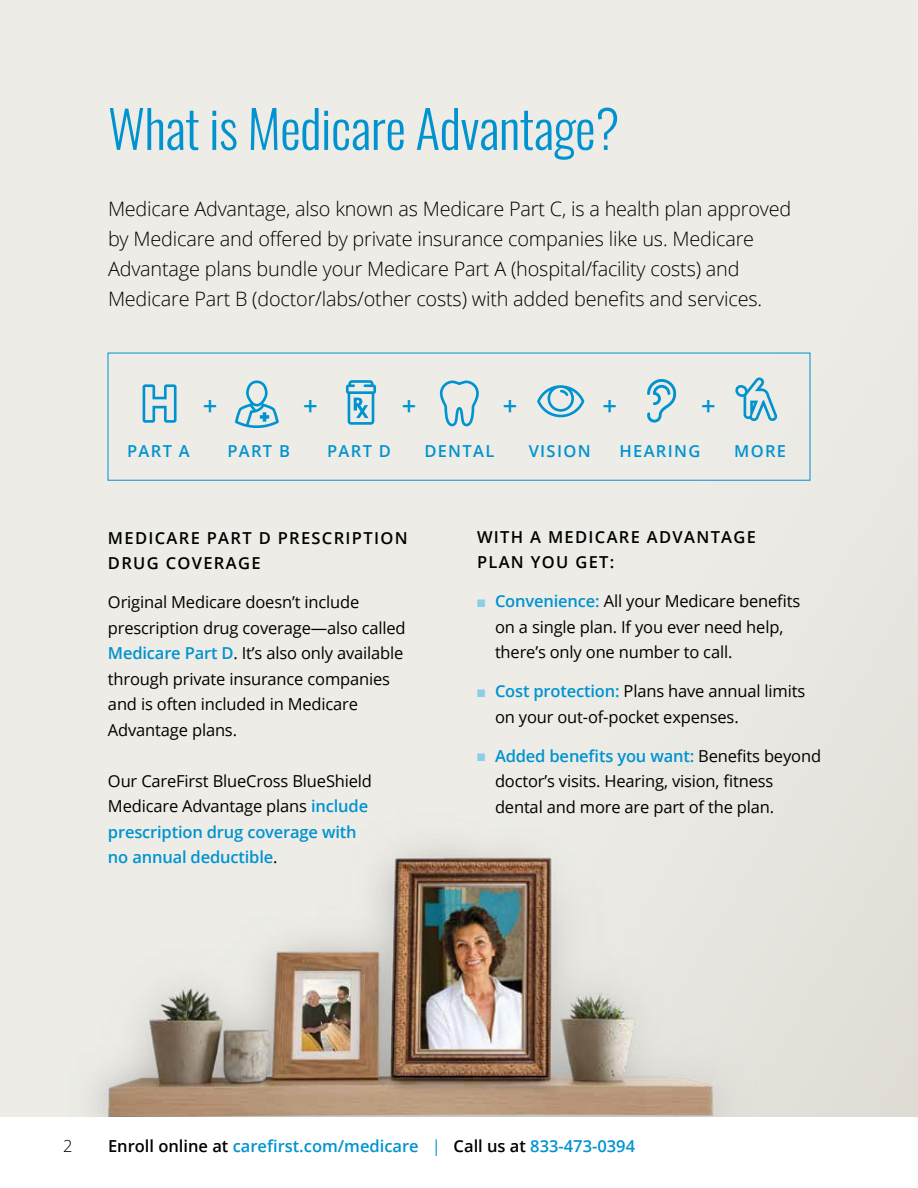
<style>
.page{position:relative;width:918px;height:1188px;background:#fff}
.page>*{position:absolute;margin:0;border:0;box-sizing:border-box;transform-origin:0 0}
.t1{font:300 51.75px "Oswald";letter-spacing:-.01em;color:#0093d0}
.t2{font:600 25.5px "Open Sans";color:#0093d0}
.t3{font:300 19.8px/30px "Open Sans";letter-spacing:-.01em;color:#000}
.t4{font:16.5px/25.5px "Open Sans";letter-spacing:-.01em;color:#000}
.t5{font:600 16.5px "Open Sans";color:#0093d0}
.t6{font:600 16.5px/25.5px "Open Sans";letter-spacing:.08em;color:#000}
.t7{font:600 16.5px "Open Sans";letter-spacing:.08em;color:#0093d0}
.t8{font:300 16.5px "Open Sans";color:#000}
.s1{font-weight:600;color:#0093d0}
.s2{color:#8cceea}
.s3{color:#000}
.s4{font-weight:400}
</style>
<div class="page">
<img style="left:0;top:803px;width:771px;height:314px">
<svg style="left:143px;top:384px;width:34px;height:39px"></svg>
<svg style="left:235px;top:381px;width:44px;height:47px;background:#add3e0"></svg>
<svg style="left:346px;top:380px;width:30px;height:45px"></svg>
<svg style="left:440px;top:381px;width:39px;height:45px;background:#b4d6e1"></svg>
<svg style="left:537px;top:385px;width:47px;height:32px;background:#a1cfdf"></svg>
<svg style="left:647px;top:379px;width:29px;height:44px"></svg>
<svg style="left:735px;top:377px;width:42px;height:44px;background:#a8d1df"></svg>
<h1 class="t1" style="left:108px;top:83px;width:513px">What is Medicare Advantage?</h1>
<p class="t3" style="left:108px;top:193px;width:685px">Medicare Advantage, also known as Medicare Part C, is a health plan approved by Medicare and offered by private insurance companies like us. Medicare Advantage plans bundle your Medicare Part A (hospital/facility costs) and Medicare Part B (doctor/labs/other costs) with added benefits and services.</p>
<h2 class="t2" style="left:203px;top:388px;width:16px">+</h2>
<h2 class="t2" style="left:303px;top:388px;width:16px">+</h2>
<h2 class="t2" style="left:402px;top:388px;width:16px">+</h2>
<h2 class="t2" style="left:503px;top:388px;width:16px">+</h2>
<h2 class="t2" style="left:602px;top:388px;width:16px">+</h2>
<h2 class="t2" style="left:701px;top:388px;width:16px">+</h2>
<p class="t5" style="left:127px;top:440px;width:64px">PART A</p>
<p class="t5" style="left:227px;top:440px;width:64px">PART B</p>
<p class="t5" style="left:327px;top:440px;width:65px">PART D</p>
<p class="t5" style="left:424px;top:440px;width:72px">DENTAL</p>
<p class="t5" style="left:529px;top:440px;width:63px">VISION</p>
<p class="t7" style="left:619px;top:440px;width:82px">HEARING</p>
<p class="t5" style="left:734px;top:440px;width:53px">MORE</p>
<p class="t6" style="left:108px;top:525px;width:301px">MEDICARE PART D PRESCRIPTION<br>DRUG COVERAGE</p>
<p class="t4" style="left:108px;top:589px;width:299px">Original Medicare doesn’t include prescription drug coverage—also called <span class="s1">Medicare Part D</span>. It’s also only available through private insurance companies and is often included in Medicare Advantage plans.</p>
<p class="t4" style="left:108px;top:768px;width:266px">Our CareFirst BlueCross BlueShield<br>Medicare Advantage plans <span class="s1">include prescription drug coverage with no annual deductible</span>.</p>
<p class="t6" style="left:477px;top:524px;width:281px">WITH A MEDICARE ADVANTAGE<br>PLAN YOU GET:</p>
<p class="t4" style="left:495px;top:588px;width:307px;text-indent:-18px"><span class="s2">■</span> <span class="s1">Convenience:</span> All your Medicare benefits on a single plan. If you ever need help, there’s only one number to call.</p>
<p class="t4" style="left:495px;top:678px;width:312px;text-indent:-18px"><span class="s2">■</span> <span class="s1">Cost protection:</span> Plans have annual limits on your out-of-pocket expenses.</p>
<p class="t4" style="left:495px;top:743px;width:328px;text-indent:-18px"><span class="s2">■</span> <span class="s1">Added benefits you want:</span> Benefits beyond doctor’s visits. Hearing, vision, fitness dental and more are part of the plan.</p>
<p class="t8" style="left:63px;top:1134px;width:11px">2</p>
<p class="t5" style="left:108px;top:1134px;width:529px"><span class="s3">Enroll online at</span> carefirst.com/medicare <span class="s4">|</span> <span class="s3">Call us at</span> 833-473-0394</p>
</div>
